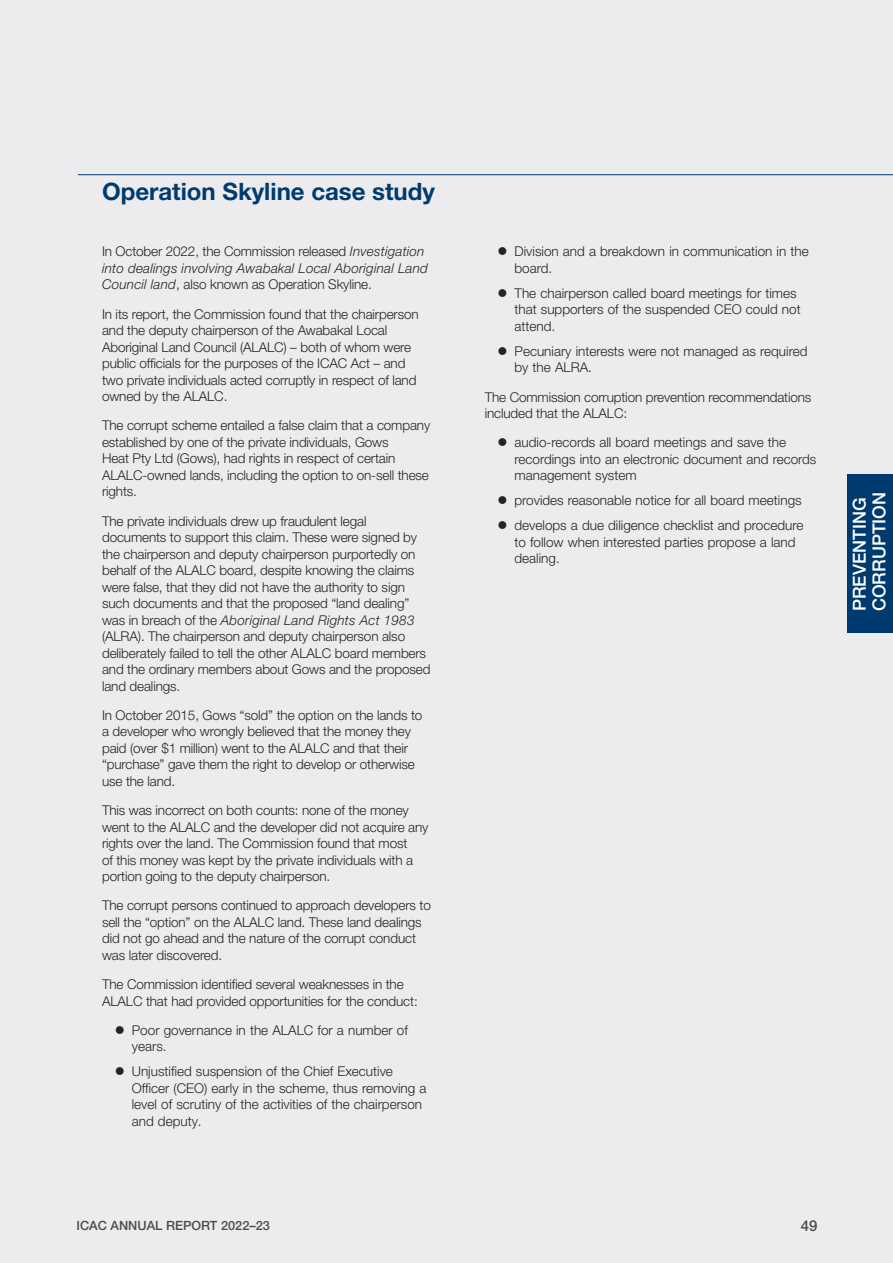
<style>
.page{position:relative;width:893px;height:1263px;background:#ececee}
.page>*{position:absolute;margin:0;border:0;box-sizing:border-box;transform-origin:0 0}
.t1{font:700 24px "Helvetica Neue LT Pro";color:#003b70}
.t2{font:500 18px/19.5px "Helvetica Neue LT Pro";color:#fff}
.t3{font:500 15px "Helvetica Neue LT Pro";color:#4b4c4d}
.t4{font:300 13.5px/16.5px "Helvetica Neue LT Pro";letter-spacing:-.01em;color:#262324}
.t5{font:italic 300 13.5px/16.5px "Helvetica Neue LT Pro";letter-spacing:.015em;color:#262324}
.t6{font:500 12.75px "Helvetica Neue LT Pro";color:#4b4c4d}
.s1{font-style:normal}
.s2{font-style:italic}
</style>
<div class="page">
<hr style="left:78px;top:174px;width:815px;height:1px;background:#003b70">
<div style="left:847px;top:474px;width:46px;height:159px;background:#003b70"></div>
<h1 class="t1" style="left:102px;top:177px;width:334px">Operation Skyline case study</h1>
<p class="t5" style="left:102px;top:243px;width:327px"><span class="s1">In October 2022, the Commission released</span> Investigation into dealings involving Awabakal Local Aboriginal Land<br>Council land<span class="s1">, also known as Operation Skyline.</span></p>
<p class="t4" style="left:102px;top:305px;width:318px">In its report, the Commission found that the chairperson and the deputy chairperson of the Awabakal Local Aboriginal Land Council (ALALC) – both of whom were public officials for the purposes of the ICAC Act – and two private individuals acted corruptly in respect of land owned by the ALALC.</p>
<p class="t4" style="left:102px;top:417px;width:330px">The corrupt scheme entailed a false claim that a company established by one of the private individuals, Gows<br>Heat Pty Ltd (Gows), had rights in respect of certain ALALC-owned lands, including the option to on-sell these rights.</p>
<p class="t4" style="left:102px;top:512px;width:330px">The private individuals drew up fraudulent legal documents to support this claim. These were signed by the chairperson and deputy chairperson purportedly on behalf of the ALALC board, despite knowing the claims were false, that they did not have the authority to sign such documents and that the proposed “land dealing” was in breach of the <span class="s2">Aboriginal Land Rights Act 1983 </span>(ALRA). The chairperson and deputy chairperson also deliberately failed to tell the other ALALC board members and the ordinary members about Gows and the proposed land dealings.</p>
<p class="t4" style="left:102px;top:706px;width:322px">In October 2015, Gows “sold” the option on the lands to a developer who wrongly believed that the money they paid (over $1 million) went to the ALALC and that their “purchase” gave them the right to develop or otherwise use the land.</p>
<p class="t4" style="left:102px;top:802px;width:328px">This was incorrect on both counts: none of the money went to the ALALC and the developer did not acquire any rights over the land. The Commission found that most<br>of this money was kept by the private individuals with a portion going to the deputy chairperson.</p>
<p class="t4" style="left:102px;top:897px;width:330px">The corrupt persons continued to approach developers to sell the “option” on the ALALC land. These land dealings did not go ahead and the nature of the corrupt conduct was later discovered.</p>
<p class="t4" style="left:102px;top:976px;width:317px">The Commission identified several weaknesses in the<br>ALALC that had provided opportunities for the conduct:</p>
<p class="t4" style="left:132px;top:1021px;width:278px">Poor governance in the ALALC for a number of years.</p>
<p class="t4" style="left:132px;top:1063px;width:296px">Unjustified suspension of the Chief Executive Officer (CEO) early in the scheme, thus removing a level of scrutiny of the activities of the chairperson and deputy.</p>
<p class="t4" style="left:514px;top:243px;width:296px">Division and a breakdown in communication in the board.</p>
<p class="t4" style="left:514px;top:284px;width:288px">The chairperson called board meetings for times that supporters of the suspended CEO could not attend.</p>
<p class="t4" style="left:514px;top:342px;width:294px">Pecuniary interests were not managed as required by the ALRA.</p>
<p class="t4" style="left:485px;top:388px;width:328px">The Commission corruption prevention recommendations included that the ALALC:</p>
<p class="t4" style="left:514px;top:434px;width:303px">audio-records all board meetings and save the recordings into an electronic document and records management system</p>
<p class="t4" style="left:514px;top:488px;width:290px;line-height:25px">provides reasonable notice for all board meetings develops a due diligence checklist and procedure</p>
<p class="t4" style="left:514px;top:533px;width:282px">to follow when interested parties propose a land dealing.</p>
<h2 class="t2" style="left:849px;top:611px;width:121px;rotate:-90deg">PREVENTING<br>CORRUPTION</h2>
<p class="t6" style="left:77px;top:1218px;width:195px">ICAC ANNUAL REPORT 2022–23</p>
<p class="t3" style="left:801px;top:1217px;width:18px">49</p>
</div>
